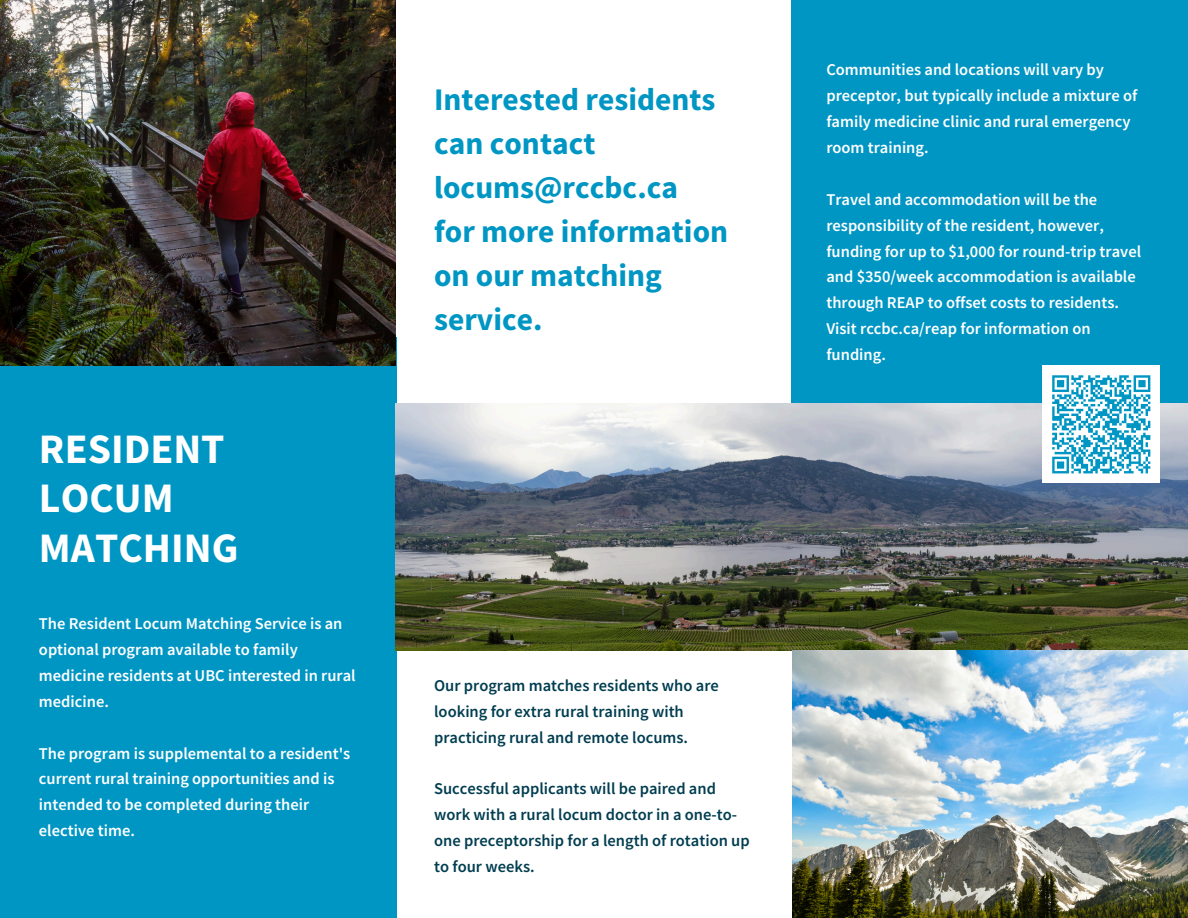
<style>
.page{position:relative;width:1188px;height:918px;background:#fff}
.page>*{position:absolute;margin:0;border:0;box-sizing:border-box;transform-origin:0 0}
.t1{font:700 42px/49.5px "Source Sans Pro";color:#fff}
.t2{font:700 31.5px/43.8px "Source Sans Pro";color:#0096c4}
.t3{font:600 16.5px/25.8px "Source Sans Pro";color:#fff}
.t4{font:600 16.5px/25.8px "Source Sans Pro";color:#003d50}
</style>
<div class="page">
<div style="left:792px;top:0;width:396px;height:404px;background:#0096c4"></div>
<div style="left:0;top:338px;width:396px;height:580px;background:#0096c4"></div>
<img style="left:0;top:0;width:396px;height:365px">
<img style="left:396px;top:403px;width:792px;height:248px">
<img style="left:792px;top:651px;width:396px;height:267px">
<div style="left:1043px;top:366px;width:117px;height:117px;background:#fff"></div>
<svg style="left:1052px;top:375px;width:99px;height:99px"></svg>
<h1 class="t1" style="left:39px;top:424px;width:201px">RESIDENT<br>LOCUM<br>MATCHING</h1>
<p class="t3" style="left:39px;top:611px;width:318px">The Resident Locum Matching Service is an optional program available to family medicine residents at UBC interested in rural medicine.</p>
<p class="t3" style="left:39px;top:740px;width:313px">The program is supplemental to a resident's current rural training opportunities and is intended to be completed during their elective time.</p>
<h2 class="t2" style="left:434px;top:77px;width:296px">Interested residents can contact locums@rccbc.ca<br>for more information on our matching service.</h2>
<p class="t3" style="left:826px;top:57px;width:312px">Communities and locations will vary by preceptor, but typically include a mixture of family medicine clinic and rural emergency room training.</p>
<p class="t3" style="left:826px;top:186px;width:316px">Travel and accommodation will be the responsibility of the resident, however, funding for up to $1,000 for round-trip travel and $350/week accommodation is available through REAP to offset costs to residents.<br>Visit rccbc.ca/reap for information on funding.</p>
<p class="t4" style="left:434px;top:672px;width:286px">Our program matches residents who are looking for extra rural training with practicing rural and remote locums.</p>
<p class="t4" style="left:434px;top:776px;width:317px">Successful applicants will be paired and work with a rural locum doctor in a one-to&shy;one preceptorship for a length of rotation up to four weeks.</p>
</div>
